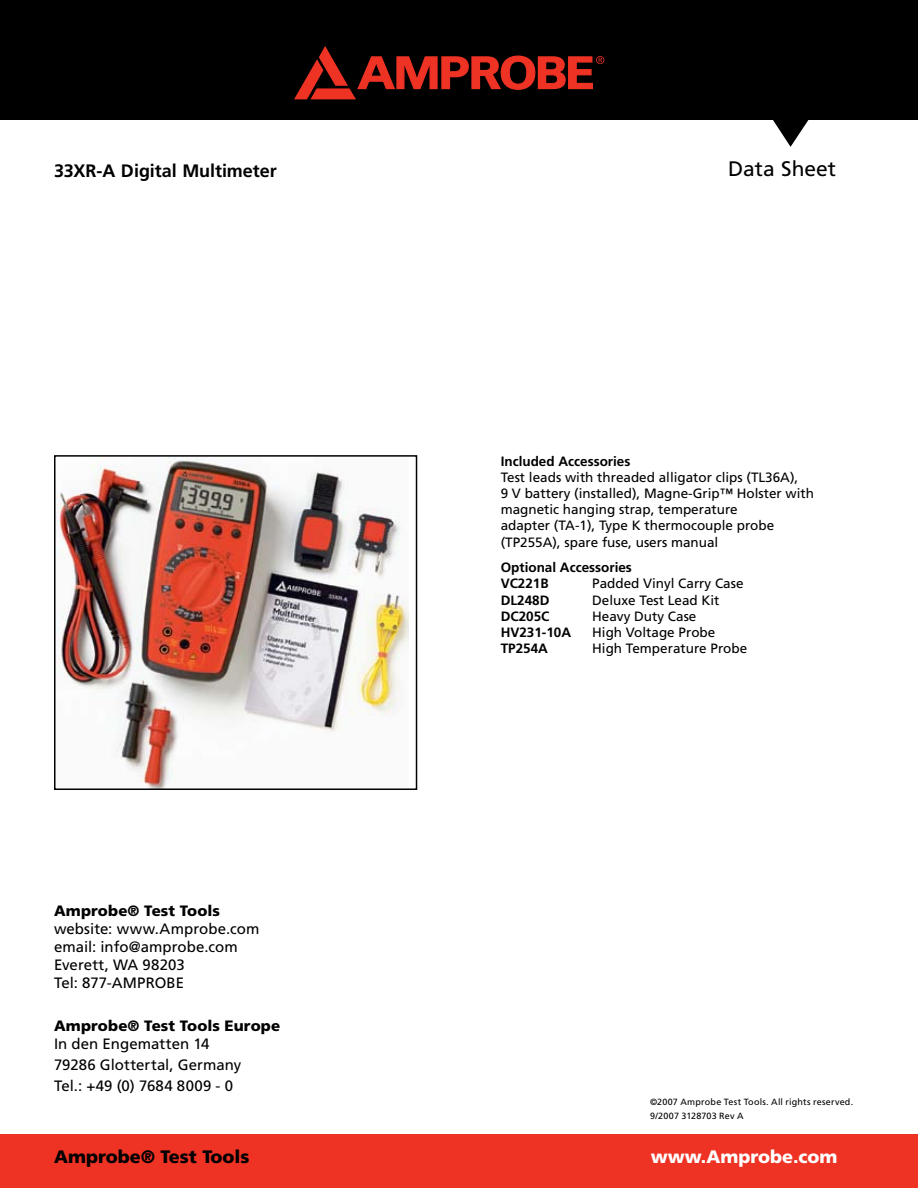
<style>
.page{position:relative;width:918px;height:1188px;background:#fff}
.page>*{position:absolute;margin:0;border:0;box-sizing:border-box;transform-origin:0 0}
.t1{font:21px "Frutiger";color:#000}
.t2{font:700 18px "Frutiger";letter-spacing:-.005em;color:#000}
.t3{font:900 18px "Frutiger";color:#000}
.t4{font:900 18px "Frutiger";color:#fff}
.t5{font:15px/18px "Frutiger";letter-spacing:.005em;color:#000}
.t6{font:900 15px "Frutiger";letter-spacing:.005em;color:#000}
.t7{font:13.5px/16.2px "Frutiger";color:#000}
.t8{font:700 13.5px/16.2px "Frutiger";color:#000}
.t9{font:9px/14.1px "Frutiger";letter-spacing:.02em;color:#000}
</style>
<div class="page">
<div style="left:0;top:0;width:918px;height:120px;background:#000"></div>
<div style="left:0;top:1134px;width:918px;height:54px;background:#ee3224"></div>
<svg style="left:294px;top:46px;width:310px;height:53px"></svg>
<svg style="left:773px;top:120px;width:36px;height:27px"></svg>
<img style="left:57px;top:458px;width:351px;height:329px">
<div style="left:54px;top:455px;width:363px;height:335px;border:2px solid #000"></div>
<h2 class="t2" style="left:54px;top:160px;width:224px">33XR-A Digital Multimeter</h2>
<p class="t6" style="left:54px;top:902px;width:167px">Amprobe® Test Tools</p>
<p class="t5" style="left:54px;top:920px;width:207px">website: www.Amprobe.com email: info@amprobe.com<br>Everett, WA 98203<br>Tel: 877-AMPROBE</p>
<p class="t6" style="left:54px;top:1017px;width:228px">Amprobe® Test Tools Europe</p>
<p class="t5" style="left:54px;top:1033px;width:189px;line-height:21.3px">In den Engematten 14<br>79286 Glottertal, Germany<br>Tel.: +49 (0) 7684 8009 - 0</p>
<h1 class="t1" style="left:728px;top:156px;width:109px">Data Sheet</h1>
<p class="t8" style="left:501px;top:453px;width:131px">Included Accessories</p>
<p class="t7" style="left:501px;top:469px;width:315px">Test leads with threaded alligator clips (TL36A),<br>9 V battery (installed), Magne-Grip™ Holster with magnetic hanging strap, temperature<br>adapter (TA-1), Type K thermocouple probe (TP255A), spare fuse, users manual</p>
<p class="t8" style="left:501px;top:559px;width:133px">Optional Accessories<br>VC221B</p>
<p class="t7" style="left:592px;top:575px;width:153px">Padded Vinyl Carry Case</p>
<p class="t8" style="left:501px;top:592px;width:50px">DL248D</p>
<p class="t7" style="left:592px;top:592px;width:129px">Deluxe Test Lead Kit</p>
<p class="t8" style="left:501px;top:608px;width:50px">DC205C</p>
<p class="t7" style="left:592px;top:608px;width:106px">Heavy Duty Case</p>
<p class="t8" style="left:501px;top:624px;width:72px">HV231-10A</p>
<p class="t7" style="left:592px;top:624px;width:125px">High Voltage Probe</p>
<p class="t8" style="left:501px;top:640px;width:49px">TP254A</p>
<p class="t7" style="left:592px;top:640px;width:157px">High Temperature Probe</p>
<p class="t9" style="left:650px;top:1095px;width:205px">©2007 Amprobe Test Tools. All rights reserved.<br>9/2007 3128703 Rev A</p>
<h2 class="t3" style="left:54px;top:1146px;width:197px">Amprobe® Test Tools</h2>
<h2 class="t4" style="left:650px;top:1146px;width:188px">www.Amprobe.com</h2>
</div>
